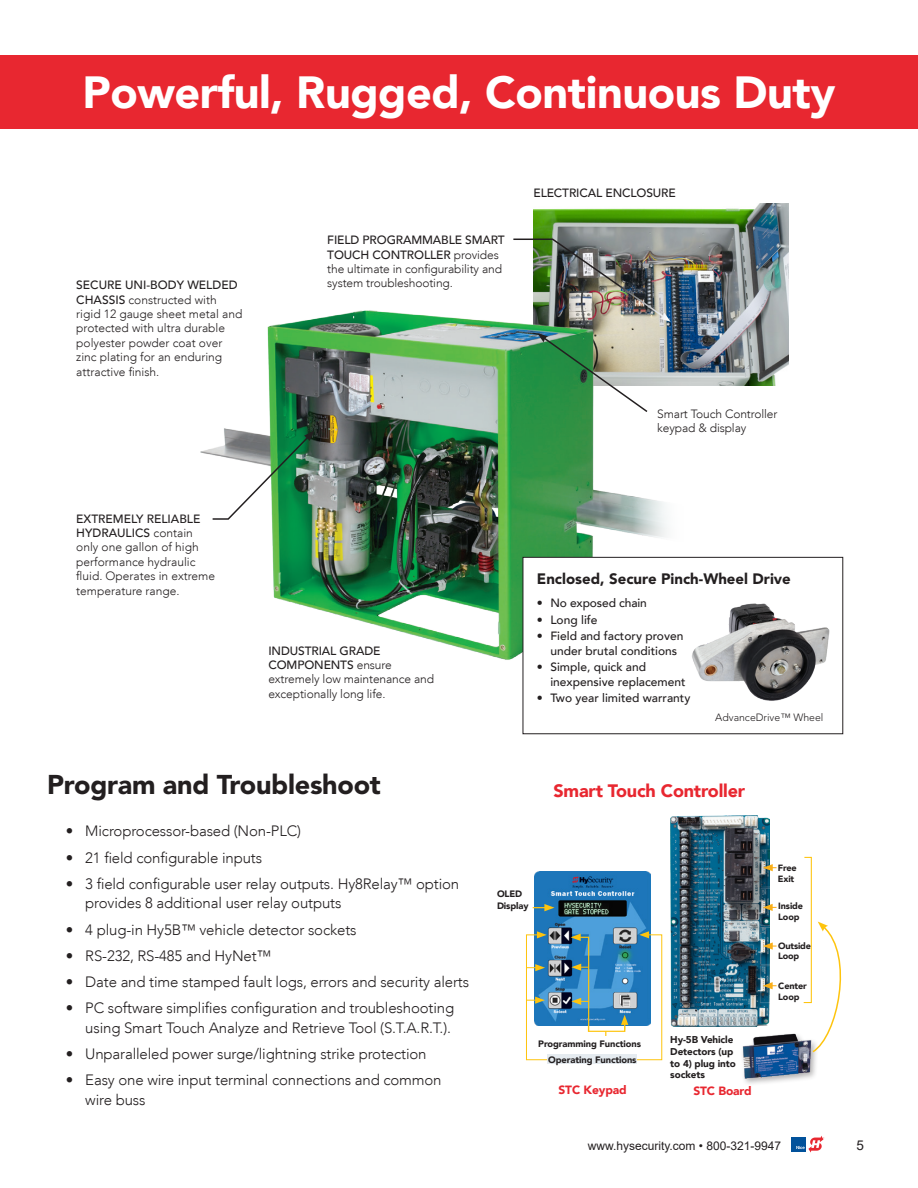
<style>
.page{position:relative;width:918px;height:1188px;background:#fff}
.page>*{position:absolute;margin:0;border:0;box-sizing:border-box;transform-origin:0 0}
.t1{font:900 45px "Avenir 95";letter-spacing:-.01em;color:#fff}
.t2{font:900 27px "Avenir LT Std";letter-spacing:-.01em;color:#231f20}
.t3{font:900 18px "Avenir 95";letter-spacing:-.01em;color:#e82730}
.t4{font:300 15px/19.5px "Avenir LT";letter-spacing:-.01em;color:#231f20}
.t5{font:900 15px "Avenir LT Std";color:#231f20}
.t6{font:13.5px "Arial";color:#231f20}
.t7{font:300 12px/14.4px "Avenir LT";color:#231f20}
.t8{font:500 12px/14.4px "Avenir LT";color:#231f20}
.t9{font:12px "Arial";color:#231f20}
.t10{font:900 12px "Avenir 95";letter-spacing:-.01em;color:#e82730}
.t11{font:300 10.5px "Avenir LT Std";color:#231f20}
.t12{font:900 9.9px/11.9px "Avenir LT";letter-spacing:-.01em;color:#231f20}
.t13{font:900 9.3px/15.9px "Avenir LT";letter-spacing:-.01em;color:#231f20;text-align:center}
.t14{font:900 9px/10.9px "Avenir LT";letter-spacing:-.01em;color:#231f20}
.s1{font-weight:500}
</style>
<div class="page">
<div style="left:0;top:55px;width:918px;height:73px;background:#e82730"></div>
<img style="left:533px;top:204px;width:256px;height:182px">
<img style="left:200px;top:294px;width:487px;height:384px">
<div style="left:523px;top:557px;width:320px;height:177px;background:#fff"></div>
<div style="left:523px;top:557px;width:320px;height:177px;border:1px solid #231f20"></div>
<div style="left:791px;top:1137px;width:15px;height:14px;background:#01529b"></div>
<svg style="left:796px;top:1136px;width:28px;height:17px"></svg>
<img style="left:512px;top:238px;width:159px;height:84px">
<svg style="left:537px;top:333px;width:112px;height:81px"></svg>
<svg style="left:211px;top:431px;width:103px;height:89px"></svg>
<div style="left:740px;top:1032px;width:79px;height:54px;background:#231f20;opacity:.35"></div>
<img style="left:740px;top:1032px;width:74px;height:50px">
<img style="left:670px;top:816px;width:99px;height:210px">
<svg style="left:763px;top:864px;width:14px;height:7px"></svg>
<svg style="left:763px;top:904px;width:14px;height:7px"></svg>
<svg style="left:763px;top:942px;width:14px;height:8px"></svg>
<svg style="left:763px;top:982px;width:14px;height:7px"></svg>
<svg style="left:803px;top:856px;width:39px;height:198px"></svg>
<img style="left:534px;top:871px;width:116px;height:60px">
<svg style="left:526px;top:931px;width:137px;height:130px"></svg>
<div style="left:548px;top:1055px;width:89px;height:9px;background:#e5ebf0"></div>
<svg style="left:533px;top:904px;width:21px;height:7px"></svg>
<img style="left:692px;top:603px;width:138px;height:98px">
<h1 class="t1" style="left:83px;top:65px;width:754px">Powerful, Rugged, Continuous Duty</h1>
<p class="t7" style="left:76px;top:278px;width:168px"><span class="s1">SECURE UNI-BODY WELDED<br>CHASSIS</span> constructed with rigid 12 gauge sheet metal and protected with ultra durable polyester powder coat over zinc plating for an enduring attractive finish.</p>
<p class="t7" style="left:327px;top:233px;width:179px"><span class="s1">FIELD PROGRAMMABLE SMART<br>TOUCH CONTROLLER</span> provides the ultimate in configurability and system troubleshooting.</p>
<p class="t8" style="left:533px;top:186px;width:144px">ELECTRICAL ENCLOSURE</p>
<p class="t7" style="left:657px;top:406px;width:122px">Smart Touch Controller keypad &amp; display</p>
<p class="t7" style="left:76px;top:511px;width:140px"><span class="s1">EXTREMELY RELIABLE<br>HYDRAULICS</span> contain only one gallon of high performance hydraulic fluid. Operates in extreme temperature range.</p>
<p class="t7" style="left:268px;top:643px;width:167px"><span class="s1">INDUSTRIAL GRADE<br>COMPONENTS</span> ensure extremely low maintenance and exceptionally long life.</p>
<h2 class="t2" style="left:47px;top:768px;width:335px">Program and Troubleshoot</h2>
<p class="t5" style="left:537px;top:570px;width:255px">Enclosed, Secure Pinch-Wheel Drive</p>
<p class="t8" style="left:537px;top:596px;width:111px">• No exposed chain</p>
<p class="t8" style="left:537px;top:613px;width:62px">• Long life</p>
<p class="t8" style="left:550px;top:629px;width:134px;text-indent:-14px">• Field and factory proven under brutal conditions</p>
<p class="t8" style="left:550px;top:660px;width:137px;text-indent:-14px">• Simple, quick and inexpensive replacement</p>
<p class="t8" style="left:537px;top:691px;width:155px">• Two year limited warranty</p>
<p class="t11" style="left:715px;top:711px;width:110px">AdvanceDrive™ Wheel</p>
<h3 class="t3" style="left:553px;top:780px;width:193px">Smart Touch Controller</h3>
<p class="t4" style="left:66px;top:822px;width:237px">• Microprocessor-based (Non-PLC)</p>
<p class="t4" style="left:66px;top:848px;width:198px">• 21 field configurable inputs</p>
<p class="t4" style="left:85px;top:874px;width:375px;text-indent:-20px">• 3 field configurable user relay outputs. Hy8Relay™ option provides 8 additional user relay outputs</p>
<p class="t4" style="left:66px;top:920px;width:292px">• 4 plug-in Hy5B™ vehicle detector sockets</p>
<p class="t4" style="left:66px;top:946px;width:207px">• RS-232, RS-485 and HyNet™</p>
<p class="t4" style="left:66px;top:972px;width:405px">• Date and time stamped fault logs, errors and security alerts</p>
<p class="t4" style="left:66px;top:999px;width:390px;text-align:right">• PC software simplifies configuration and troubleshooting using Smart Touch Analyze and Retrieve Tool (S.T.A.R.T.).</p>
<p class="t4" style="left:66px;top:1044px;width:362px">• Unparalleled power surge/lightning strike protection</p>
<p class="t4" style="left:85px;top:1071px;width:358px;text-indent:-20px">• Easy one wire input terminal connections and common wire buss</p>
<p class="t13" style="left:497px;top:889px;width:33px;line-height:11.1px;text-align:left">OLED<br>Display</p>
<p class="t13" style="left:538px;top:1035px;width:104px">Programming Functions<br>Operating Functions</p>
<p class="t10" style="left:558px;top:1083px;width:70px">STC Keypad</p>
<p class="t12" style="left:670px;top:1033px;width:67px">Hy-5B Vehicle<br>Detectors (up to 4) plug into sockets</p>
<p class="t10" style="left:693px;top:1084px;width:60px">STC Board</p>
<p class="t14" style="left:778px;top:862px;width:21px">Free<br>Exit</p>
<p class="t14" style="left:778px;top:901px;width:26px">Inside<br>Loop</p>
<p class="t14" style="left:778px;top:940px;width:34px">Outside<br>Loop</p>
<p class="t14" style="left:778px;top:980px;width:30px">Center<br>Loop</p>
<p class="t9" style="left:588px;top:1137px;width:195px">www.hysecurity.com • 800-321-9947</p>
<p class="t6" style="left:856px;top:1136px;width:9px">5</p>
</div>
